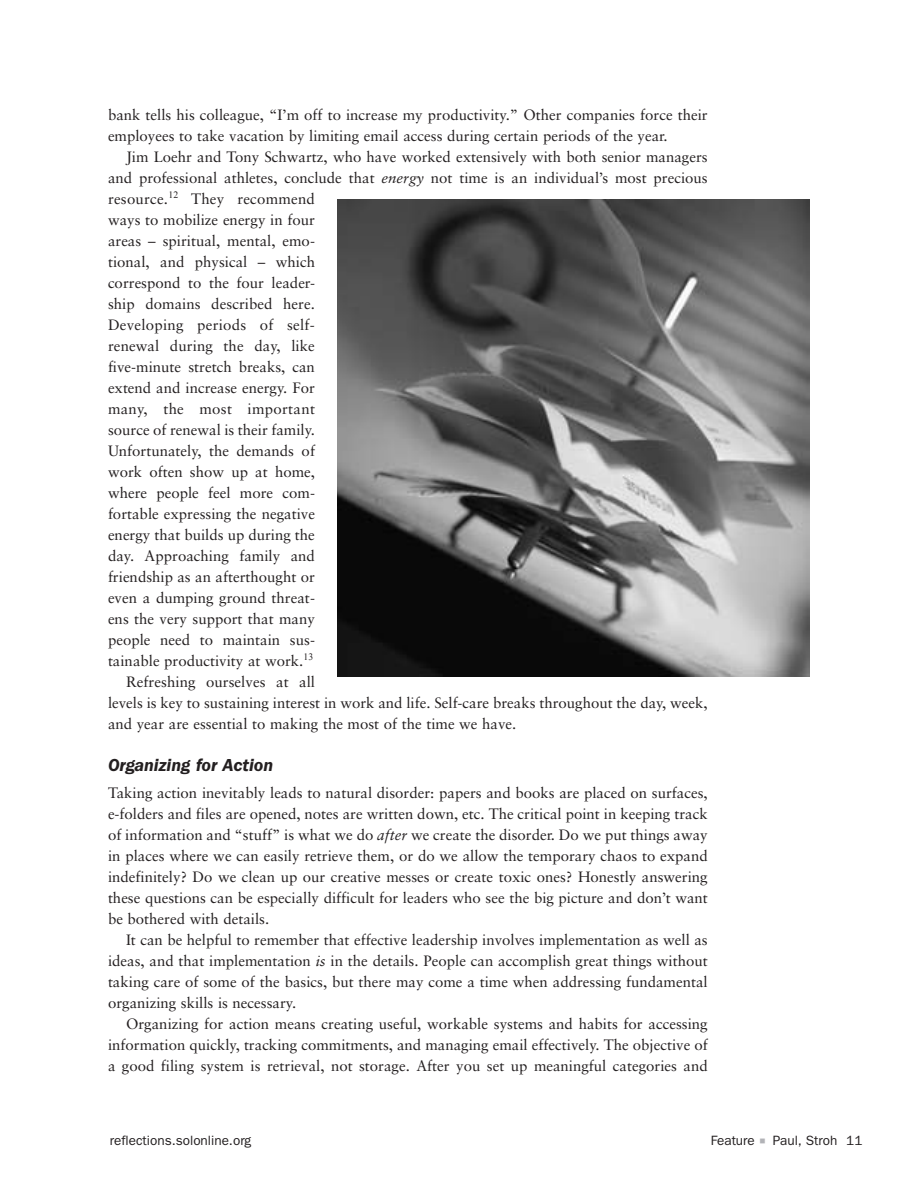
<style>
.page{position:relative;width:918px;height:1188px;background:#fff}
.page>*{position:absolute;margin:0;border:0;box-sizing:border-box;transform-origin:0 0}
.t1{font:italic 600 18px "ITC Franklin Gothic Std";color:#231f20}
.t2{font:15px/21px "Sabon";color:#231f20;text-align:justify}
.t3{font:13.5px "ITC Franklin Gothic Std";color:#231f20}
.s1{font-style:italic}
.s2{color:#b2b3b7}
</style>
<div class="page">
<img style="left:338px;top:199px;width:472px;height:477px">
<p class="t2" style="left:108px;top:104px;width:601px">bank tells his colleague, “I’m off to increase my productivity.” Other companies force their employees to take vacation by limiting email access during certain periods of the year.</p>
<p class="t2" style="left:126px;top:146px;width:583px">Jim Loehr and Tony Schwartz, who have worked extensively with both senior managers</p>
<p class="t2" style="left:108px;top:167px;width:601px">and professional athletes, conclude that <span class="s1">energy</span> not time is an individual’s most precious</p>
<p class="t2" style="left:108px;top:188px;width:208px">resource.<sup>12</sup> They recommend</p>
<p class="t2" style="left:108px;top:209px;width:208px">ways to mobilize energy in four</p>
<p class="t2" style="left:108px;top:230px;width:209px">areas – spiritual, mental, emo-</p>
<p class="t2" style="left:108px;top:251px;width:209px">tional, and physical – which</p>
<p class="t2" style="left:108px;top:272px;width:209px">correspond to the four leader-</p>
<p class="t2" style="left:108px;top:293px;width:209px">ship domains described here.</p>
<p class="t2" style="left:108px;top:314px;width:208px">Developing periods of self-</p>
<p class="t2" style="left:108px;top:335px;width:208px">renewal during the day, like</p>
<p class="t2" style="left:108px;top:356px;width:208px">five-minute stretch breaks, can</p>
<p class="t2" style="left:108px;top:377px;width:208px">extend and increase energy. For</p>
<p class="t2" style="left:108px;top:398px;width:209px">many, the most important</p>
<p class="t2" style="left:108px;top:419px;width:208px">source of renewal is their family.</p>
<p class="t2" style="left:108px;top:440px;width:209px">Unfortunately, the demands of</p>
<p class="t2" style="left:108px;top:461px;width:209px">work often show up at home,</p>
<p class="t2" style="left:108px;top:482px;width:209px">where people feel more com-</p>
<p class="t2" style="left:108px;top:503px;width:209px">fortable expressing the negative</p>
<p class="t2" style="left:108px;top:524px;width:208px">energy that builds up during the</p>
<p class="t2" style="left:108px;top:545px;width:208px">day. Approaching family and</p>
<p class="t2" style="left:108px;top:566px;width:208px">friendship as an afterthought or</p>
<p class="t2" style="left:108px;top:587px;width:209px">even a dumping ground threat-</p>
<p class="t2" style="left:108px;top:608px;width:208px">ens the very support that many</p>
<p class="t2" style="left:108px;top:629px;width:209px">people need to maintain sus-</p>
<p class="t2" style="left:108px;top:650px;width:207px">tainable productivity at work.<sup>13</sup></p>
<p class="t2" style="left:126px;top:671px;width:191px">Refreshing ourselves at all</p>
<p class="t2" style="left:108px;top:692px;width:601px">levels is key to sustaining interest in work and life. Self-care breaks throughout the day, week,</p>
<p class="t2" style="left:108px;top:713px;width:410px">and year are essential to making the most of the time we have.</p>
<p class="t1" style="left:108px;top:755px;width:167px">Organizing for Action</p>
<p class="t2" style="left:108px;top:782px;width:601px">Taking action inevitably leads to natural disorder: papers and books are placed on surfaces, e-folders and files are opened, notes are written down, etc. The critical point in keeping track of information and “stuff” is what we do <span class="s1">after</span> we create the disorder. Do we put things away in places where we can easily retrieve them, or do we allow the temporary chaos to expand indefinitely? Do we clean up our creative messes or create toxic ones? Honestly answering these questions can be especially difficult for leaders who see the big picture and don’t want be bothered with details.</p>
<p class="t2" style="left:108px;top:929px;width:601px;text-indent:18px">It can be helpful to remember that effective leadership involves implementation as well as ideas, and that implementation <span class="s1">is</span> in the details. People can accomplish great things without taking care of some of the basics, but there may come a time when addressing fundamental organizing skills is necessary.</p>
<p class="t2" style="left:108px;top:1013px;width:602px;text-indent:18px">Organizing for action means creating useful, workable systems and habits for accessing information quickly, tracking commitments, and managing email effectively. The objective of a good filing system is retrieval, not storage. After you set up meaningful categories and</p>
<p class="t3" style="left:110px;top:1132px;width:143px">reflections.solonline.org</p>
<p class="t3" style="left:711px;top:1132px;width:153px">Feature <span class="s2">■</span> Paul, Stroh 11</p>
</div>
